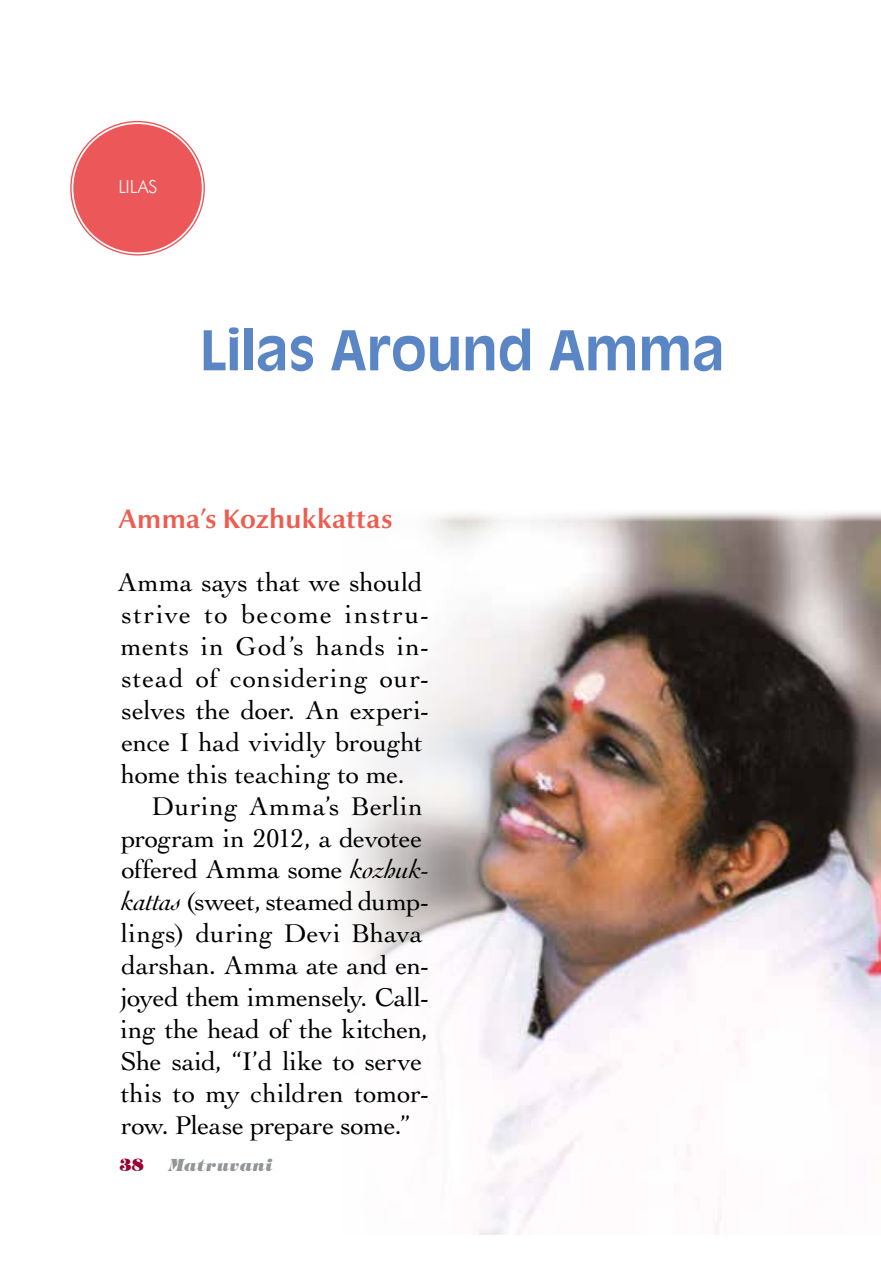
<style>
.page{position:relative;width:881px;height:1276px;background:#fff}
.page>*{position:absolute;margin:0;border:0;box-sizing:border-box;transform-origin:0 0}
.t1{font:700 54px "Antique Olive";letter-spacing:-.005em;color:#5b86c5}
.t2{font:27px "Cochin";color:#000}
.t3{font:27px "Cochin";letter-spacing:.035em;color:#000}
.t4{font:27px "Cochin";letter-spacing:-.02em;color:#000}
.t5{font:27px "Cochin";letter-spacing:.03em;color:#000}
.t6{font:27px "Cochin";letter-spacing:.05em;color:#000}
.t7{font:700 27px "Optima Nova LT";letter-spacing:.015em;color:#ec5e52}
.t8{font:300 18px "Futura BT";letter-spacing:-.005em;color:#fff}
.t9{font:italic 800 16.88px "Tiffany";letter-spacing:.01em;color:#939598}
.t10{font:800 16.88px "Tiffany IT Cby BT";color:#980030}
.s1{font-style:italic}
</style>
<div class="page">
<img style="left:352px;top:512px;width:528px;height:722px">
<div style="left:73px;top:124px;width:129px;height:128px;background:#ec585a;border-radius:50%"></div>
<p class="t8" style="left:118px;top:176px;width:40px">LILAS</p>
<h1 class="t1" style="left:199px;top:317px;width:526px">Lilas Around Amma</h1>
<p class="t7" style="left:119px;top:503px;width:275px">Amma’s Kozhukkattas</p>
<p class="t2" style="left:118px;top:567px;width:306px">Amma says that we should</p>
<p class="t6" style="left:122px;top:599px;width:309px">strive to become instru-</p>
<p class="t3" style="left:121px;top:631px;width:310px">ments in God’s hands in-</p>
<p class="t5" style="left:122px;top:663px;width:309px">stead of considering our-</p>
<p class="t2" style="left:122px;top:695px;width:309px">selves the doer. An experi-</p>
<p class="t2" style="left:121px;top:726px;width:303px">ence I had vividly brought</p>
<p class="t2" style="left:121px;top:758px;width:285px">home this teaching to me.</p>
<p class="t3" style="left:151px;top:790px;width:273px">During Amma’s Berlin</p>
<p class="t2" style="left:121px;top:822px;width:303px">program in 2012, a devotee</p>
<p class="t2" style="left:121px;top:854px;width:309px">offered Amma some <span class="s1">kozhuk-</span></p>
<p class="t4" style="left:122px;top:886px;width:309px"><span class="s1">kattas</span> (sweet, steamed dump-</p>
<p class="t2" style="left:121px;top:918px;width:303px">lings) during Devi Bhava</p>
<p class="t2" style="left:121px;top:950px;width:309px">darshan. Amma ate and en-</p>
<p class="t2" style="left:121px;top:982px;width:310px">joyed them immensely. Call-</p>
<p class="t2" style="left:121px;top:1013px;width:309px">ing the head of the kitchen,</p>
<p class="t2" style="left:121px;top:1045px;width:303px">She said, “I’d like to serve</p>
<p class="t2" style="left:121px;top:1077px;width:310px">this to my children tomor-</p>
<p class="t2" style="left:121px;top:1109px;width:290px">row. Please prepare some.”</p>
<p class="t10" style="left:119px;top:1154px;width:26px">38</p>
<p class="t9" style="left:168px;top:1153px;width:106px">Matruvani</p>
</div>
